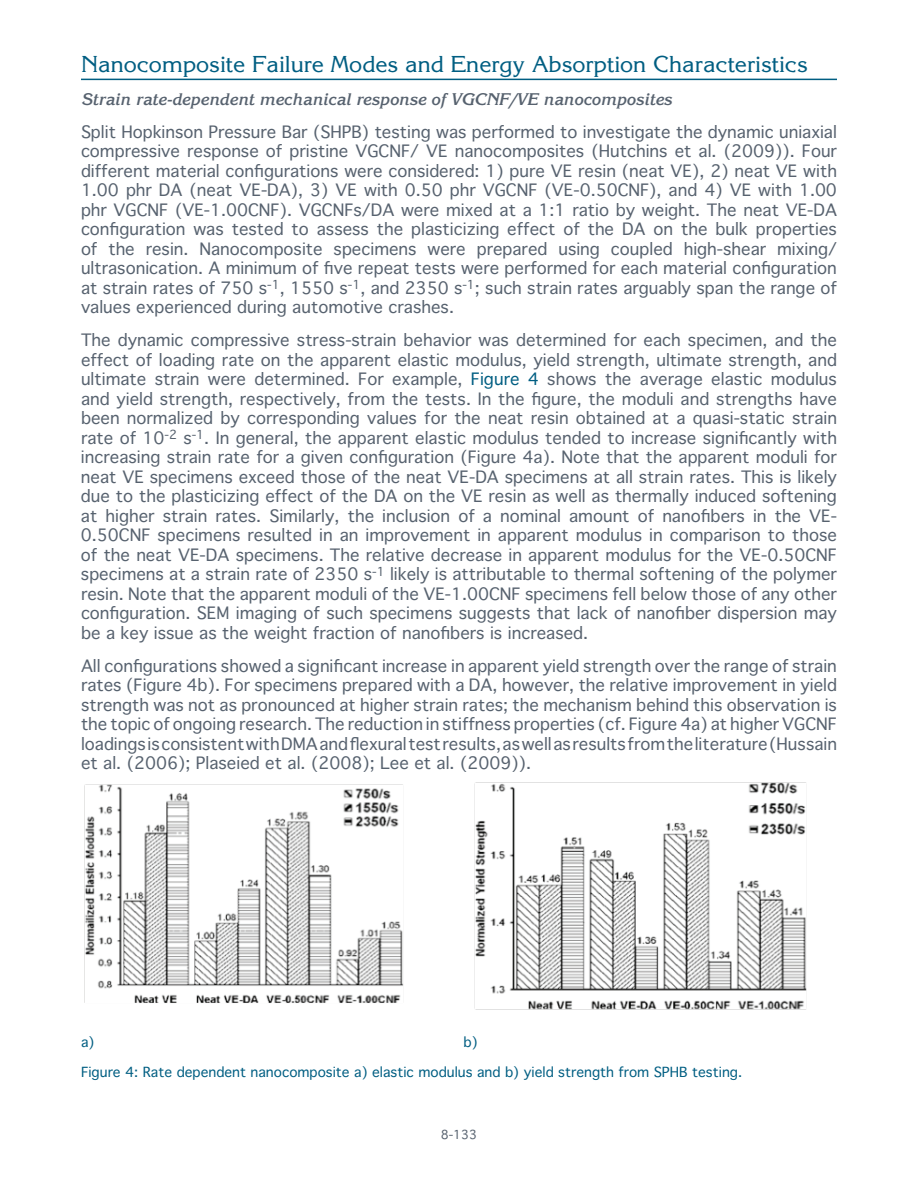
<style>
.page{position:relative;width:918px;height:1188px;background:#fff}
.page>*{position:absolute;margin:0;border:0;box-sizing:border-box;transform-origin:0 0}
.t1{font:22.5px "Korinna";color:#005e82}
.t2{font:16.5px/19.5px "Thonburi";color:#57626f;text-align:justify}
.t3{font:italic 700 16.5px "Korinna";color:#57626f}
.t4{font:13.5px "Thonburi";color:#005e82}
.t5{font:12px "Thonburi";color:#57626f}
.s1{color:#005e82}
</style>
<div class="page">
<hr style="left:81px;top:79px;width:756px;height:1px;background:#005e82">
<img style="left:84px;top:784px;width:320px;height:219px">
<img style="left:474px;top:782px;width:333px;height:228px">
<h3 class="t1" style="left:81px;top:50px;width:728px">Nanocomposite Failure Modes and Energy Absorption Characteristics</h3>
<h4 class="t3" style="left:81px;top:89px;width:592px">Strain rate-dependent mechanical response of VGCNF/VE nanocomposites</h4>
<p class="t2" style="left:81px;top:122px;width:758px">Split Hopkinson Pressure Bar (SHPB) testing was performed to investigate the dynamic uniaxial compressive response of pristine VGCNF/ VE nanocomposites (Hutchins et al. (2009)). Four different material configurations were considered: 1) pure VE resin (neat VE), 2) neat VE with</p>
<p class="t2" style="left:81px;top:180px;width:758px">1.00 phr DA (neat VE-DA), 3) VE with 0.50 phr VGCNF (VE-0.50CNF), and 4) VE with 1.00 phr VGCNF (VE-1.00CNF). VGCNFs/DA were mixed at a 1:1 ratio by weight. The neat VE-DA configuration was tested to assess the plasticizing effect of the DA on the bulk properties of the resin. Nanocomposite specimens were prepared using coupled high-shear mixing/ ultrasonication. A minimum of five repeat tests were performed for each material configuration at strain rates of 750 s<sup>-1</sup>, 1550 s<sup>-1</sup>, and 2350 s<sup>-1</sup>; such strain rates arguably span the range of values experienced during automotive crashes.</p>
<p class="t2" style="left:81px;top:330px;width:758px">The dynamic compressive stress-strain behavior was determined for each specimen, and the effect of loading rate on the apparent elastic modulus, yield strength, ultimate strength, and ultimate strain were determined. For example, <span class="s1">Figure 4</span> shows the average elastic modulus and yield strength, respectively, from the tests. In the figure, the moduli and strengths have been normalized by corresponding values for the neat resin obtained at a quasi-static strain rate of 10<sup>-2</sup> s<sup>-1</sup>. In general, the apparent elastic modulus tended to increase significantly with increasing strain rate for a given configuration (Figure 4a). Note that the apparent moduli for neat VE specimens exceed those of the neat VE-DA specimens at all strain rates. This is likely due to the plasticizing effect of the DA on the VE resin as well as thermally induced softening at higher strain rates. Similarly, the inclusion of a nominal amount of nanofibers in the VE-0.50CNF specimens resulted in an improvement in apparent modulus in comparison to those of the neat VE-DA specimens. The relative decrease in apparent modulus for the VE-0.50CNF specimens at a strain rate of 2350 s<sup>-1</sup> likely is attributable to thermal softening of the polymer resin. Note that the apparent moduli of the VE-1.00CNF specimens fell below those of any other configuration. SEM imaging of such specimens suggests that lack of nanofiber dispersion may be a key issue as the weight fraction of nanofibers is increased.</p>
<p class="t2" style="left:81px;top:656px;width:758px">All configurations showed a significant increase in apparent yield strength over the range of strain rates (Figure 4b). For specimens prepared with a DA, however, the relative improvement in yield strength was not as pronounced at higher strain rates; the mechanism behind this observation is the topic of ongoing research. The reduction in stiffness properties (cf. Figure 4a) at higher VGCNF loadings is consistent with DMA and flexural test results, as well as resultsfrom the literature (Hussain et al. (2006); Plaseied et al. (2008); Lee et al. (2009)).</p>
<p class="t4" style="left:81px;top:1031px;width:15px">a)</p>
<p class="t4" style="left:463px;top:1031px;width:16px">b)</p>
<p class="t4" style="left:81px;top:1061px;width:663px">Figure 4: Rate dependent nanocomposite a) elastic modulus and b) yield strength from SPHB testing.</p>
<p class="t5" style="left:441px;top:1124px;width:38px">8-133</p>
</div>
